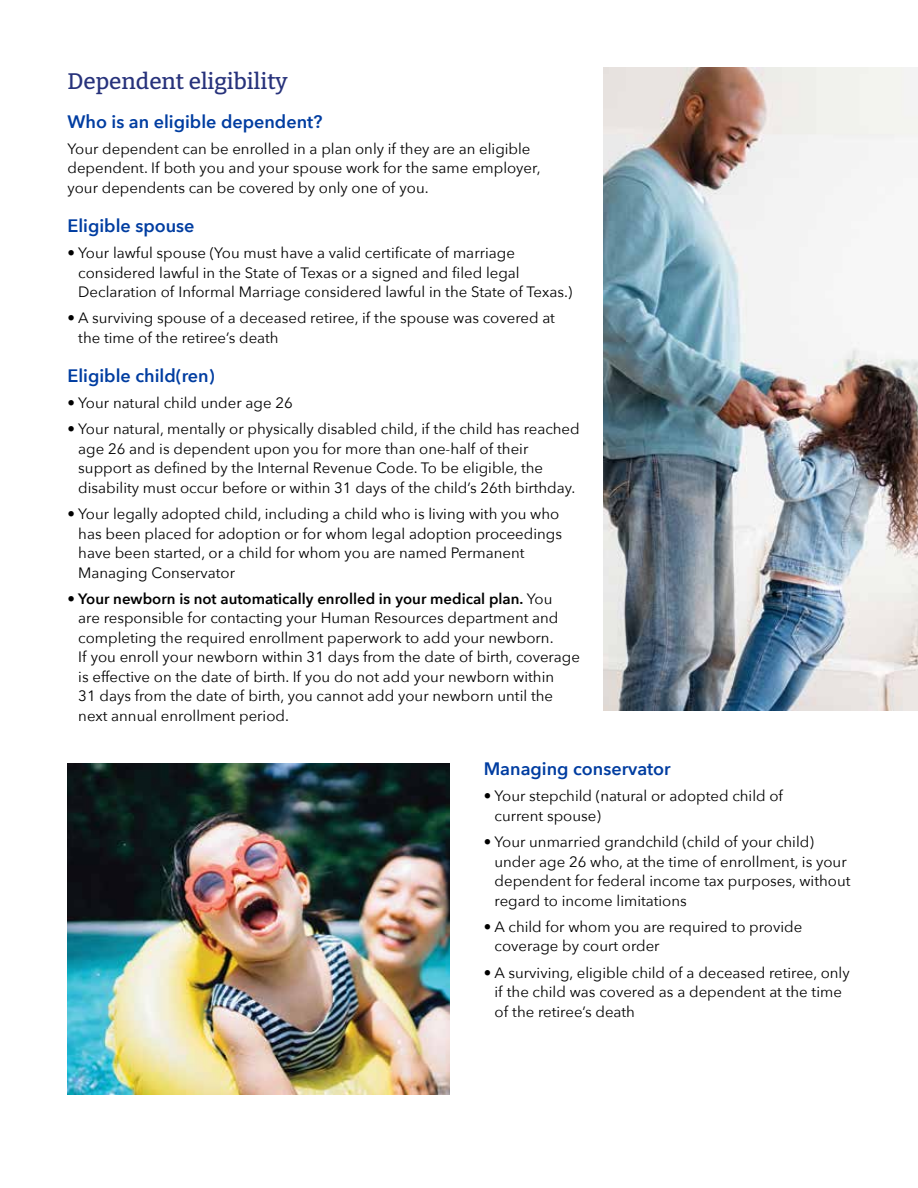
<style>
.page{position:relative;width:918px;height:1188px;background:#fff}
.page>*{position:absolute;margin:0;border:0;box-sizing:border-box;transform-origin:0 0}
.t1{font:500 22.5px "Wmfqhj Bitter";color:#27327b}
.t2{font:600 18px "Lkshcj Avenir Next";color:#003da1}
.t3{font:15px/19.5px "Xngvnv Avenir Next";color:#000}
.s1{font-family:"Nqdttt Avenir Next"}
.s2{font-family:"Lkshcj Avenir Next";font-weight:600}
</style>
<div class="page">
<img style="left:603px;top:68px;width:315px;height:643px">
<img style="left:68px;top:763px;width:382px;height:331px">
<h3 class="t1" style="left:68px;top:66px;width:222px">Dependent eligibility</h3>
<h4 class="t2" style="left:68px;top:106px;width:257px">Who is an eligible dependent?</h4>
<p class="t3" style="left:68px;top:138px;width:475px">Your dependent can be enrolled in a plan only if they are an eligible dependent. If both you and your spouse work for the same employer, your dependents can be covered by only one of you.</p>
<h4 class="t2" style="left:68px;top:210px;width:129px">Eligible spouse</h4>
<p class="t3" style="left:78px;top:242px;width:496px;text-indent:-11px"><span class="s1">•</span> Your lawful spouse (You must have a valid certificate of marriage considered lawful in the State of Texas or a signed and filed legal<br>Declaration of Informal Marriage considered lawful in the State of Texas.)</p>
<p class="t3" style="left:78px;top:308px;width:478px;text-indent:-11px"><span class="s1">•</span> A surviving spouse of a deceased retiree, if the spouse was covered at the time of the retiree’s death</p>
<h4 class="t2" style="left:68px;top:360px;width:149px">Eligible child(ren)</h4>
<p class="t3" style="left:68px;top:392px;width:227px"><span class="s1">•</span> Your natural child under age 26</p>
<p class="t3" style="left:78px;top:419px;width:503px;text-indent:-11px"><span class="s1">•</span> Your natural, mentally or physically disabled child, if the child has reached age 26 and is dependent upon you for more than one-half of their support as defined by the Internal Revenue Code. To be eligible, the disability must occur before or within 31 days of the child’s 26th birthday.</p>
<p class="t3" style="left:78px;top:503px;width:485px;text-indent:-11px"><span class="s1">•</span> Your legally adopted child, including a child who is living with you who has been placed for adoption or for whom legal adoption proceedings have been started, or a child for whom you are named Permanent Managing Conservator</p>
<p class="t3" style="left:78px;top:588px;width:503px;text-indent:-11px"><span class="s1">•</span> <span class="s2">Your newborn is not automatically enrolled in your medical plan.</span> <span class="s1">You<br></span>are responsible for contacting your Human Resources department and completing the required enrollment paperwork to add your newborn.<br>If you enroll your newborn within 31 days from the date of birth, coverage is effective on the date of birth. If you do not add your newborn within<br>31 days from the date of birth, you cannot add your newborn until the next annual enrollment period.</p>
<h4 class="t2" style="left:484px;top:753px;width:189px">Managing conservator</h4>
<p class="t3" style="left:495px;top:786px;width:290px;text-indent:-11px"><span class="s1">•</span> Your stepchild (natural or adopted child of current spouse)</p>
<p class="t3" style="left:495px;top:832px;width:357px;text-indent:-11px"><span class="s1">•</span> Your unmarried grandchild (child of your child) under age 26 who, at the time of enrollment, is your dependent for federal income tax purposes, without regard to income limitations</p>
<p class="t3" style="left:495px;top:916px;width:309px;text-indent:-11px"><span class="s1">•</span> A child for whom you are required to provide coverage by court order</p>
<p class="t3" style="left:495px;top:962px;width:357px;text-indent:-11px"><span class="s1">•</span> A surviving, eligible child of a deceased retiree, only if the child was covered as a dependent at the time of the retiree’s death</p>
</div>
